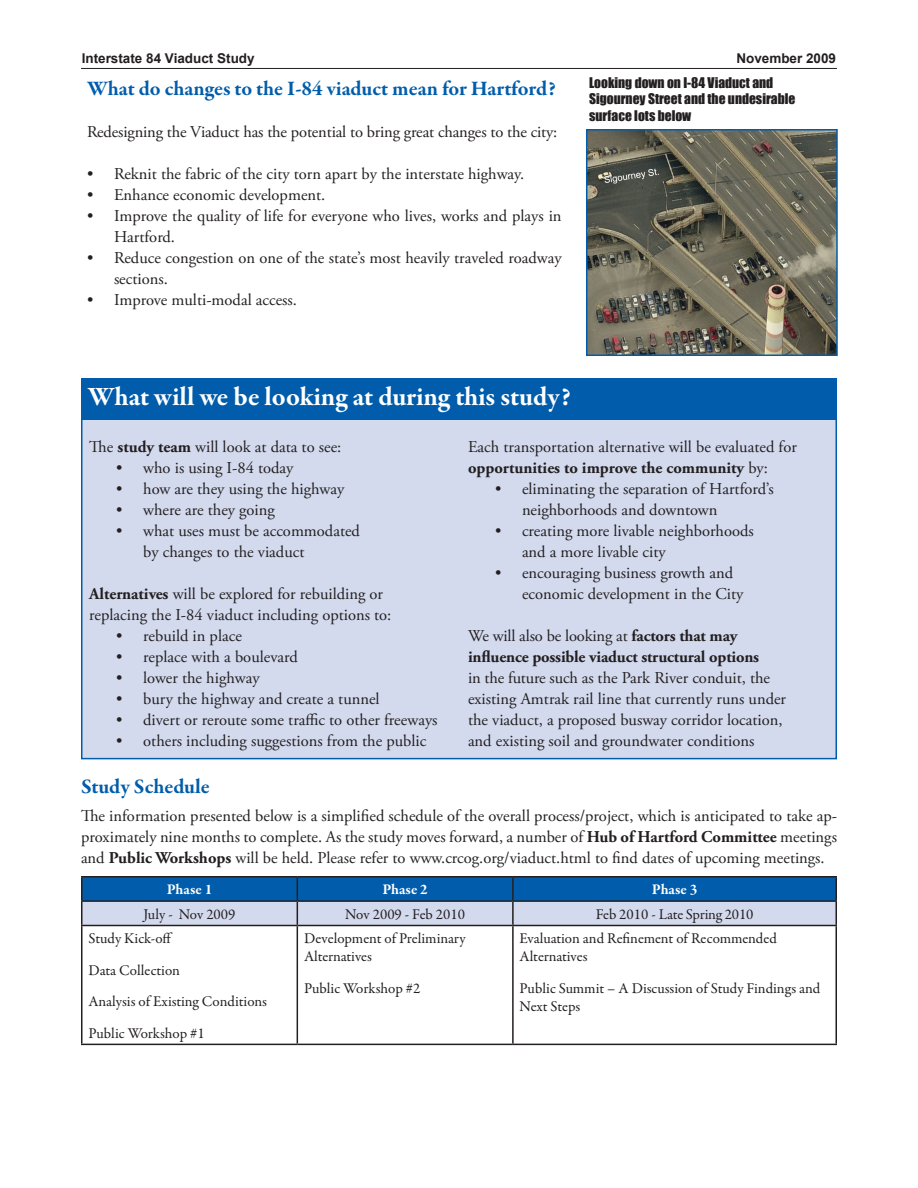
<style>
.page{position:relative;width:918px;height:1188px;background:#fff}
.page>*{position:absolute;margin:0;border:0;box-sizing:border-box;transform-origin:0 0}
.headline{font:700 27px "Garamond Premr Pro";letter-spacing:-.005em;color:#fff}
.subhead{font:700 21px "Garamond Premr Pro";letter-spacing:-.005em;color:#015dab}
.subhead-2{font:16.5px/21px "Adobe Garamond Pro";color:#231f20}
.sidebar-bullets{font:16.5px/21px "Adobe Garamond Pro";color:#231f20}
.bullet-text{font:16.5px/21px "Adobe Garamond Pro";color:#231f20}
.t1{font:15px/18px "Garamond Premr Pro";color:#231f20}
.t2{font:700 15px "Garamond Premr Pro";color:#fff}
.t3{font:13.5px/16.5px "Impact";color:#231f20}
.t4{font:700 13.5px "Arial";color:#231f20}
.s1{font-weight:700}
</style>
<div class="page">
<div style="left:82px;top:379px;width:754px;height:380px;background:#d3daee"></div>
<div style="left:81px;top:379px;width:756px;height:40px;background:#015dab"></div>
<hr style="left:81px;top:876px;width:216px;height:1px;background:#231f20">
<hr style="left:297px;top:876px;width:216px;height:1px;background:#231f20">
<hr style="left:513px;top:876px;width:324px;height:1px;background:#231f20">
<svg style="left:81px;top:877px;width:756px;height:48px;background:#6491bf"></svg>
<hr style="left:81px;top:925px;width:216px;height:1px;background:#231f20">
<hr style="left:81px;top:926px;width:1px;height:118px;background:#231f20">
<hr style="left:297px;top:925px;width:216px;height:1px;background:#231f20">
<hr style="left:297px;top:926px;width:1px;height:118px;background:#231f20">
<hr style="left:513px;top:925px;width:324px;height:1px;background:#231f20">
<hr style="left:512px;top:926px;width:2px;height:118px;background:#231f20">
<hr style="left:836px;top:926px;width:1px;height:118px;background:#231f20">
<hr style="left:81px;top:1044px;width:216px;height:1px;background:#231f20">
<hr style="left:297px;top:1044px;width:216px;height:1px;background:#231f20">
<hr style="left:513px;top:1044px;width:324px;height:1px;background:#231f20">
<img style="left:589px;top:132px;width:246px;height:221px">
<div style="left:586px;top:129px;width:252px;height:227px;border:2px solid #015dab"></div>
<hr style="left:81px;top:68px;width:756px;height:1px;background:#231f20">
<p class="t4" style="left:82px;top:50px;width:175px">Interstate 84 Viaduct Study</p>
<p class="t4" style="left:736px;top:50px;width:101px">November 2009</p>
<p class="subhead" style="left:87px;top:76px;width:471px">What do changes to the I-84 viaduct mean for Hartford?</p>
<p class="subhead-2" style="left:87px;top:122px;width:472px">Redesigning the Viaduct has the potential to bring great changes to the city:</p>
<p class="bullet-text" style="left:87px;top:164px;width:439px">• Reknit the fabric of the city torn apart by the interstate highway.</p>
<p class="bullet-text" style="left:87px;top:185px;width:240px">• Enhance economic development.</p>
<p class="bullet-text" style="left:114px;top:206px;width:449px;text-indent:-27px">• Improve the quality of life for everyone who lives, works and plays in<br>Hartford.</p>
<p class="bullet-text" style="left:114px;top:248px;width:449px;text-indent:-27px">• Reduce congestion on one of the state’s most heavily traveled roadway sections.</p>
<p class="bullet-text" style="left:87px;top:290px;width:212px">• Improve multi-modal access.</p>
<p class="t3" style="left:589px;top:74px;width:208px">Looking down on I-84 Viaduct and<br>Sigourney Street and the undesirable surface lots below</p>
<p class="headline" style="left:88px;top:380px;width:485px">What will we be looking at during this study?</p>
<p class="subhead-2" style="left:89px;top:437px;width:254px">The <span class="s1">study team</span> will look at data to see:</p>
<p class="sidebar-bullets" style="left:116px;top:458px;width:179px">• who is using I-84 today</p>
<p class="sidebar-bullets" style="left:116px;top:479px;width:230px">• how are they using the highway</p>
<p class="sidebar-bullets" style="left:116px;top:500px;width:160px">• where are they going</p>
<p class="sidebar-bullets" style="left:143px;top:521px;width:218px;text-indent:-27px">• what uses must be accommodated by changes to the viaduct</p>
<p class="subhead-2" style="left:89px;top:584px;width:304px"><span class="s1">Alternatives</span> will be explored for rebuilding or replacing the I-84 viaduct including options to:</p>
<p class="sidebar-bullets" style="left:116px;top:626px;width:127px">• rebuild in place</p>
<p class="sidebar-bullets" style="left:116px;top:647px;width:183px">• replace with a boulevard</p>
<p class="sidebar-bullets" style="left:116px;top:668px;width:145px">• lower the highway</p>
<p class="sidebar-bullets" style="left:116px;top:689px;width:265px">• bury the highway and create a tunnel</p>
<p class="sidebar-bullets" style="left:116px;top:710px;width:323px">• divert or reroute some traffic to other freeways</p>
<p class="sidebar-bullets" style="left:116px;top:731px;width:312px">• others including suggestions from the public</p>
<p class="subhead-2" style="left:468px;top:437px;width:330px">Each transportation alternative will be evaluated for <span class="s1">opportunities to improve the community</span> by:</p>
<p class="sidebar-bullets" style="left:522px;top:479px;width:253px;text-indent:-27px">• eliminating the separation of Hartford’s neighborhoods and downtown</p>
<p class="sidebar-bullets" style="left:522px;top:521px;width:233px;text-indent:-27px">• creating more livable neighborhoods and a more livable city</p>
<p class="sidebar-bullets" style="left:522px;top:563px;width:223px;text-indent:-27px">• encouraging business growth and economic development in the City</p>
<p class="subhead-2" style="left:468px;top:626px;width:320px">We will also be looking at <span class="s1">factors that may influence possible viaduct structural options<br></span>in the future such as the Park River conduit, the existing Amtrak rail line that currently runs under the viaduct, a proposed busway corridor location, and existing soil and groundwater conditions</p>
<p class="subhead" style="left:81px;top:774px;width:130px">Study Schedule</p>
<p class="subhead-2" style="left:81px;top:806px;width:758px;text-align:justify">The information presented below is a simplified schedule of the overall process/project, which is anticipated to take ap&shy;proximately nine months to complete. As the study moves forward, a number of <span class="s1">Hub of Hartford Committee</span> meetings and <span class="s1">Public Workshops</span> will be held. Please refer to www.crcog.org/viaduct.html to find dates of upcoming meetings.</p>
<p class="t2" style="left:167px;top:881px;width:47px">Phase 1</p>
<p class="t2" style="left:382px;top:881px;width:47px">Phase 2</p>
<p class="t2" style="left:652px;top:881px;width:47px">Phase 3</p>
<p class="t1" style="left:144px;top:905px;width:93px">July - Nov 2009</p>
<p class="t1" style="left:345px;top:905px;width:121px">Nov 2009 - Feb 2010</p>
<p class="t1" style="left:596px;top:905px;width:159px">Feb 2010 - Late Spring 2010</p>
<p class="t1" style="left:88px;top:930px;width:86px">Study Kick-off</p>
<p class="t1" style="left:88px;top:961px;width:93px">Data Collection</p>
<p class="t1" style="left:88px;top:993px;width:180px">Analysis of Existing Conditions</p>
<p class="t1" style="left:88px;top:1024px;width:118px">Public Workshop #1</p>
<p class="t1" style="left:304px;top:930px;width:163px">Development of Preliminary<br>Alternatives</p>
<p class="t1" style="left:304px;top:979px;width:118px">Public Workshop #2</p>
<p class="t1" style="left:520px;top:930px;width:259px">Evaluation and Refinement of Recommended<br>Alternatives</p>
<p class="t1" style="left:520px;top:979px;width:302px">Public Summit – A Discussion of Study Findings and<br>Next Steps</p>
</div>
